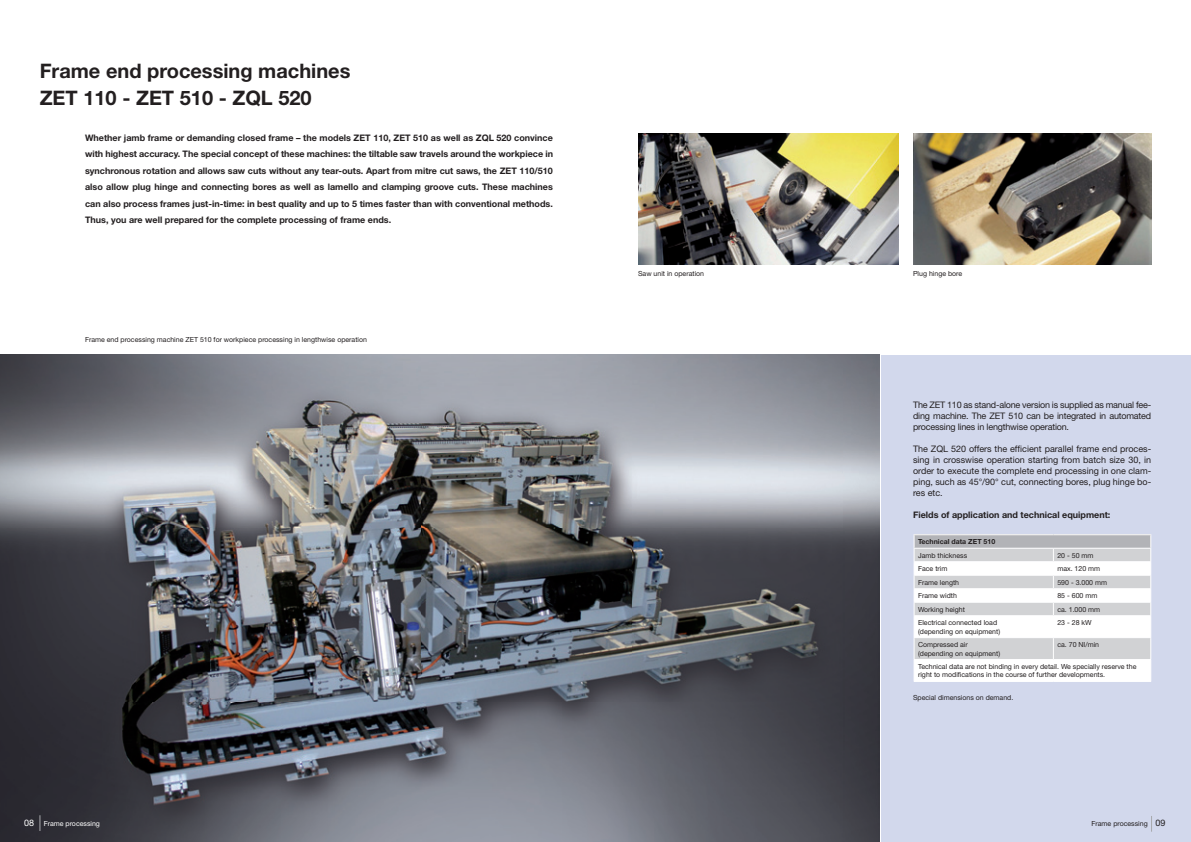
<style>
.page{position:relative;width:1191px;height:842px;background:#fff}
.page>*{position:absolute;margin:0;border:0;box-sizing:border-box;transform-origin:0 0}
.t1{font:700 20px/27.5px "Helvetica Neue";color:#231f20}
.t2{font:700 9px/16.5px "Helvetica Neue";color:#231f20;text-align:justify}
.t3{font:9px/11px "Helvetica Neue";letter-spacing:-.02em;color:#231f20;text-align:justify}
.t4{font:9px "Helvetica Neue";color:#fff}
.t5{font:7px/8.4px "Helvetica Neue";color:#231f20}
.t6{font:700 7px "Helvetica Neue";color:#231f20}
.t7{font:7px "Helvetica Neue";color:#fff}
.s1{font-size:9px}
</style>
<div class="page">
<div style="left:879px;top:354px;width:312px;height:488px;background:#d2d8ec"></div>
<svg style="left:1151px;top:816px;width:1px;height:16px"></svg>
<img style="left:638px;top:134px;width:261px;height:131px">
<img style="left:913px;top:134px;width:238px;height:131px">
<hr style="left:0;top:354px;width:1191px;height:1px;background:#fff">
<hr style="left:879px;top:354px;width:1px;height:488px;background:#fff">
<hr style="left:913px;top:534px;width:140px;height:1px;background:#fff">
<hr style="left:1053px;top:534px;width:98px;height:1px;background:#fff">
<svg style="left:913px;top:535px;width:238px;height:146px;background:#e6e6e7"></svg>
<hr style="left:913px;top:681px;width:140px;height:1px;background:#fff">
<hr style="left:1053px;top:681px;width:98px;height:1px;background:#fff">
<img style="left:0;top:354px;width:879px;height:488px">
<svg style="left:40px;top:815px;width:1px;height:16px"></svg>
<h1 class="t1" style="left:40px;top:57px;width:312px">Frame end processing machines<br>ZET 110 - ZET 510 - ZQL 520</h1>
<p class="t2" style="left:85px;top:129px;width:469px">Whether jamb frame or demanding closed frame – the models ZET 110, ZET 510 as well as ZQL 520 convince with highest accuracy. The special concept of these machines: the tiltable saw travels around the workpiece in synchronous rotation and allows saw cuts without any tear-outs. Apart from mitre cut saws, the ZET 110/510 also allow plug hinge and connecting bores as well as lamello and clamping groove cuts. These machines can also process frames just-in-time: in best quality and up to 5 times faster than with conventional methods.<br>Thus, you are well prepared for the complete processing of frame ends.</p>
<p class="t5" style="left:85px;top:335px;width:283px">Frame end processing machine ZET 510 for workpiece processing in lengthwise operation</p>
<p class="t4" style="left:24px;top:817px;width:12px">08</p>
<p class="t7" style="left:44px;top:819px;width:58px">Frame processing</p>
<p class="t5" style="left:638px;top:269px;width:68px">Saw unit in operation</p>
<p class="t5" style="left:913px;top:269px;width:51px">Plug hinge bore</p>
<p class="t3" style="left:913px;top:399px;width:240px">The ZET 110 as stand-alone version is supplied as manual fee&shy;ding machine. The ZET 510 can be integrated in automated processing lines in lengthwise operation.</p>
<p class="t3" style="left:913px;top:443px;width:240px">The ZQL 520 offers the efficient parallel frame end proces&shy;sing in crosswise operation starting from batch size 30, in order to execute the complete end processing in one clam&shy;ping, such as 45°/90° cut, connecting bores, plug hinge bo&shy;res etc.</p>
<p class="t2" style="left:913px;top:507px;width:199px">Fields of application and technical equipment:</p>
<p class="t6" style="left:918px;top:537px;width:79px">Technical data ZET 510</p>
<p class="t5" style="left:918px;top:551px;width:51px">Jamb thickness</p>
<p class="t5" style="left:1057px;top:551px;width:38px">20 - 50 mm</p>
<p class="t5" style="left:918px;top:564px;width:31px">Face trim</p>
<p class="t5" style="left:1057px;top:564px;width:44px">max. 120 mm</p>
<p class="t5" style="left:918px;top:578px;width:43px">Frame length</p>
<p class="t5" style="left:1057px;top:578px;width:51px">590 - 3.000 mm</p>
<p class="t5" style="left:918px;top:591px;width:40px">Frame width</p>
<p class="t5" style="left:1057px;top:591px;width:41px">85 - 600 mm</p>
<p class="t5" style="left:918px;top:605px;width:48px">Working height</p>
<p class="t5" style="left:1057px;top:605px;width:44px">ca. 1.000 mm</p>
<p class="t5" style="left:918px;top:618px;width:84px">Electrical connected load (depending on equipment)</p>
<p class="t5" style="left:1057px;top:618px;width:36px">23 - 28 kW</p>
<p class="t5" style="left:918px;top:640px;width:84px">Compressed air (depending on equipment)</p>
<p class="t5" style="left:1057px;top:640px;width:43px">ca. 70 NI/min</p>
<p class="t5" style="left:918px;top:662px;width:220px">Technical data are not binding in every detail. We specially reserve the right to modifications in the course of further developments.</p>
<p class="t5" style="left:913px;top:693px;width:102px">Special dimensions on demand.</p>
<p class="t5" style="left:1091px;top:819px;width:75px">Frame processing <span class="s1">09</span></p>
</div>
